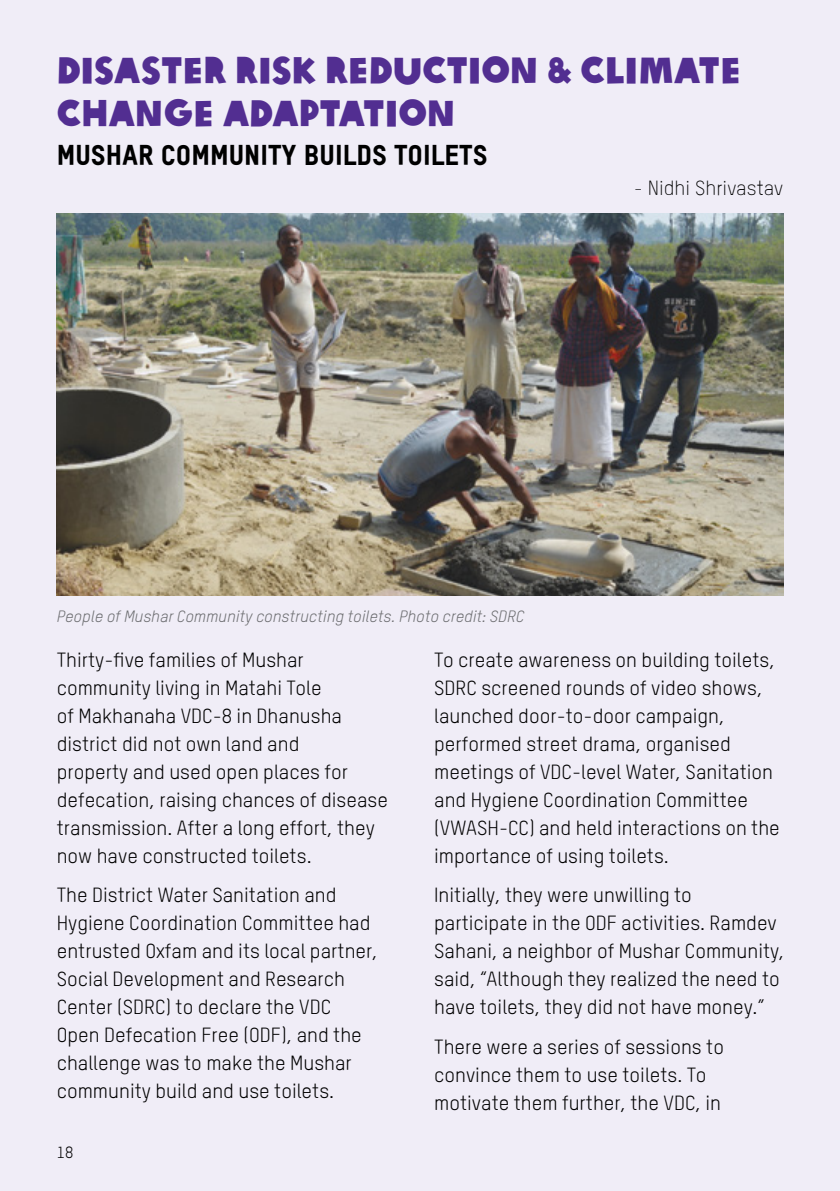
<style>
.page{position:relative;width:840px;height:1191px;background:#fff}
.page>*{position:absolute;margin:0;border:0;box-sizing:border-box;transform-origin:0 0}
.t1{font:36px/43.2px "Oxfam Global Headline";color:#522e91}
.t2{font:28px "Oxfam TSTARPRO Headline";color:#000}
.t3{font:20px/28px "Oxfam TSTARPRO";color:#000}
.t4{font:300 20px "Oxfam TSTARPRO";color:#000}
.t5{font:italic 16px "Oxfam TSTARPRO";color:#6d6e71}
.t6{font:16px "Oxfam TSTARPRO";color:#000}
</style>
<div class="page">
<div style="left:0;top:0;width:839px;height:1191px;background:#f0edf7"></div>
<img style="left:57px;top:214px;width:725px;height:381px">
<h1 class="t1" style="left:57px;top:45px;width:685px">DISASTER RISK REDUCTION &amp; CLIMATE<br>CHANGE ADAPTATION</h1>
<h2 class="t2" style="left:57px;top:134px;width:432px">MUSHAR COMMUNITY BUILDS TOILETS</h2>
<p class="t4" style="left:633px;top:173px;width:151px">- Nidhi Shrivastav</p>
<p class="t5" style="left:57px;top:604px;width:468px">People of Mushar Community constructing toilets. Photo credit: SDRC</p>
<p class="t3" style="left:57px;top:644px;width:332px">Thirty-five families of Mushar community living in Matahi Tole<br>of Makhanaha VDC-8 in Dhanusha district did not own land and<br>property and used open places for defecation, raising chances of disease transmission. After a long effort, they now have constructed toilets.</p>
<p class="t3" style="left:57px;top:879px;width:322px">The District Water Sanitation and Hygiene Coordination Committee had entrusted Oxfam and its local partner, Social Development and Research Center (SDRC) to declare the VDC<br>Open Defecation Free (ODF), and the challenge was to make the Mushar community build and use toilets.</p>
<p class="t6" style="left:57px;top:1140px;width:18px">18</p>
<p class="t3" style="left:434px;top:644px;width:347px">To create awareness on building toilets, SDRC screened rounds of video shows, launched door-to-door campaign, performed street drama, organised meetings of VDC-level Water, Sanitation and Hygiene Coordination Committee (VWASH-CC) and held interactions on the importance of using toilets.</p>
<p class="t3" style="left:434px;top:879px;width:352px">I nitially, they were unwilling to participate in the ODF activities. Ramdev Sahani, a neighbor of Mushar Community, said, “Although they realized the need to have toilets, they did not have money.”</p>
<p class="t3" style="left:434px;top:1031px;width:291px">There were a series of sessions to convince them to use toilets. To motivate them further, the VDC, in</p>
</div>
